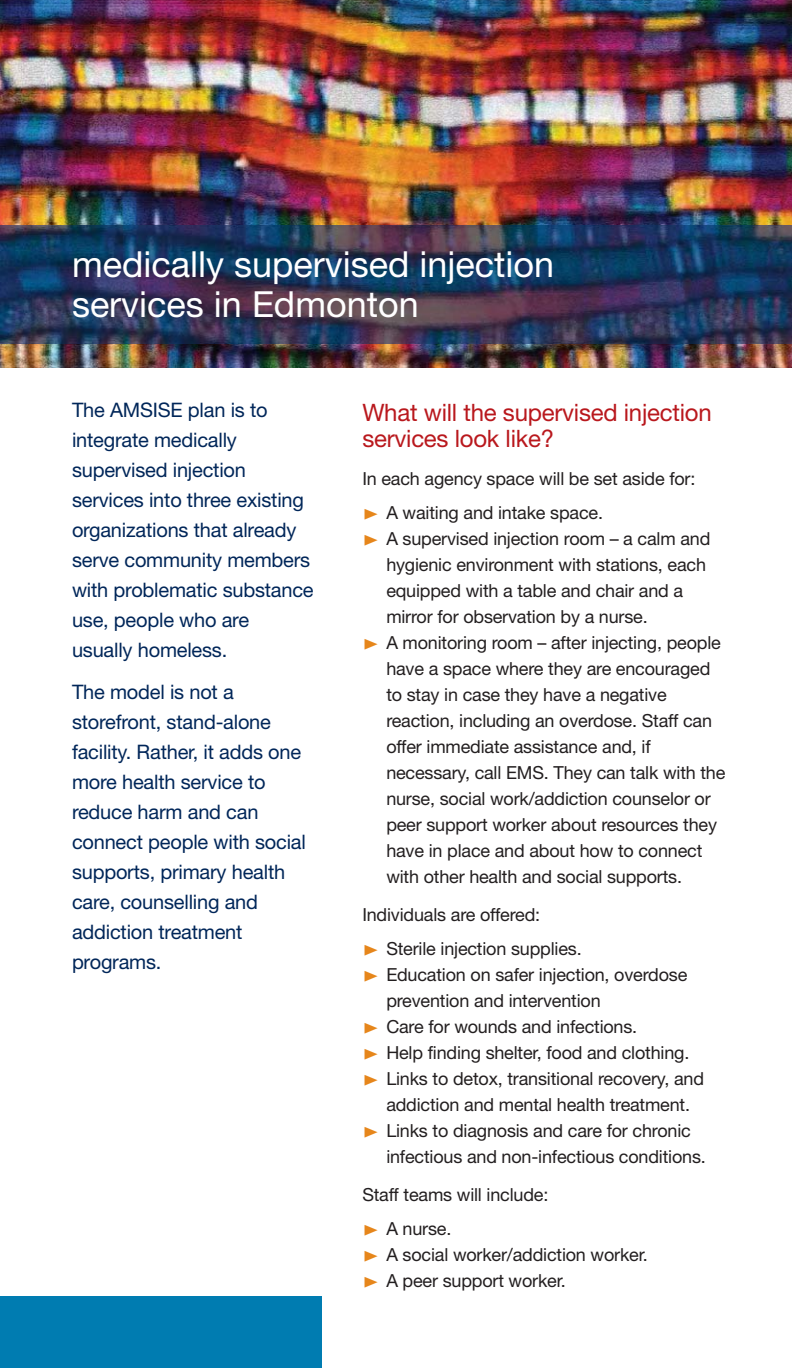
<style>
.page{position:relative;width:792px;height:1368px;background:#fff}
.page>*{position:absolute;margin:0;border:0;box-sizing:border-box;transform-origin:0 0}
.t1{font:36px/40px "Helvetica Neue";color:#fff}
.t2{font:24px/26px "Helvetica Neue";letter-spacing:-.01em;color:#b9181d}
.t3{font:20px/30px "Helvetica Neue";letter-spacing:-.01em;color:#002659}
.t4{font:18px/34px "Helvetica Neue";letter-spacing:-.01em;color:#231f20}
.s1{font-family:"Zeal";font-size:16px;color:#e6861b}
</style>
<div class="page">
<img style="left:0;top:0;width:792px;height:368px">
<img style="left:0;top:226px;width:792px;height:118px">
<div style="left:0;top:1296px;width:322px;height:72px;background:#007cb1"></div>
<h1 class="t1" style="left:72px;top:248px;width:484px">medically supervised injection services in Edmonton</h1>
<p class="t3" style="left:72px;top:397px;width:243px">The AMSISE plan is to integrate medically supervised injection services into three existing organizations that already serve community members with problematic substance use, people who are usually homeless.</p>
<p class="t3" style="left:72px;top:679px;width:235px">The model is not a storefront, stand-alone facility. Rather, it adds one more health service to reduce harm and can connect people with social supports, primary health care, counselling and addiction treatment programs.</p>
<h2 class="t2" style="left:362px;top:402px;width:351px">What will the supervised injection services look like?</h2>
<p class="t4" style="left:362px;top:463px;width:335px">In each agency space will be set aside for: <span class="s1">®</span> A waiting and intake space.</p>
<p class="t4" style="left:362px;top:523px;width:350px"><span class="s1">®</span> A supervised injection room – a calm and</p>
<p class="t4" style="left:386px;top:549px;width:321px">hygienic environment with stations, each</p>
<p class="t4" style="left:386px;top:575px;width:298px">equipped with a table and chair and a</p>
<p class="t4" style="left:386px;top:601px;width:263px">mirror for observation by a nurse.</p>
<p class="t4" style="left:362px;top:627px;width:360px"><span class="s1">®</span> A monitoring room – after injecting, people</p>
<p class="t4" style="left:386px;top:653px;width:326px">have a space where they are encouraged</p>
<p class="t4" style="left:386px;top:679px;width:282px">to stay in case they have a negative</p>
<p class="t4" style="left:386px;top:705px;width:327px">reaction, including an overdose. Staff can</p>
<p class="t4" style="left:386px;top:731px;width:266px">offer immediate assistance and, if</p>
<p class="t4" style="left:386px;top:757px;width:341px">necessary, call EMS. They can talk with the</p>
<p class="t4" style="left:386px;top:783px;width:326px">nurse, social work/addiction counselor or</p>
<p class="t4" style="left:386px;top:809px;width:332px">peer support worker about resources they</p>
<p class="t4" style="left:386px;top:835px;width:318px">have in place and about how to connect</p>
<p class="t4" style="left:386px;top:861px;width:297px">with other health and social supports.</p>
<p class="t4" style="left:362px;top:899px;width:221px">Individuals are offered:<br><span class="s1">®</span> Sterile injection supplies.</p>
<p class="t4" style="left:362px;top:959px;width:327px"><span class="s1">®</span> Education on safer injection, overdose</p>
<p class="t4" style="left:386px;top:985px;width:216px">prevention and intervention</p>
<p class="t4" style="left:362px;top:1011px;width:276px"><span class="s1">®</span> Care for wounds and infections.</p>
<p class="t4" style="left:362px;top:1037px;width:329px"><span class="s1">®</span> Help finding shelter, food and clothing.</p>
<p class="t4" style="left:362px;top:1063px;width:343px"><span class="s1">®</span> Links to detox, transitional recovery, and</p>
<p class="t4" style="left:386px;top:1089px;width:305px">addiction and mental health treatment.</p>
<p class="t4" style="left:362px;top:1115px;width:330px"><span class="s1">®</span> Links to diagnosis and care for chronic</p>
<p class="t4" style="left:386px;top:1141px;width:321px">infectious and non-infectious conditions.</p>
<p class="t4" style="left:362px;top:1179px;width:188px">Staff teams will include: <span class="s1">®</span> A nurse.</p>
<p class="t4" style="left:362px;top:1243px;width:287px;line-height:26px"><span class="s1">®</span> A social worker/addiction worker. <span class="s1">®</span> A peer support worker.</p>
</div>
